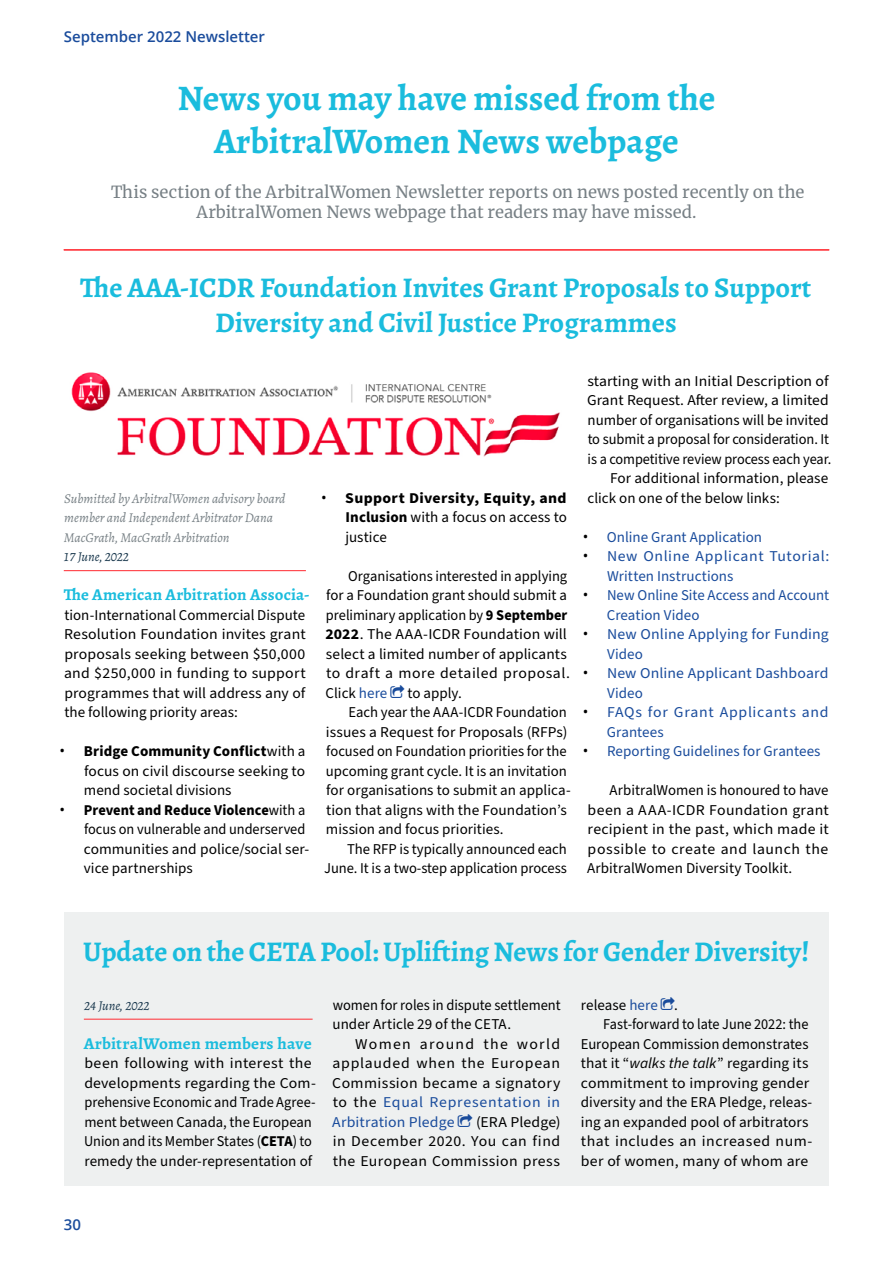
<style>
.page{position:relative;width:893px;height:1263px;background:#fff}
.page>*{position:absolute;margin:0;border:0;box-sizing:border-box;transform-origin:0 0}
.Título{font:700 36px/43.2px "Alegreya";color:#1abcdd;text-align:center}
.Título_eventos{font:700 28.5px/34.2px "Alegreya";color:#1abcdd;text-align:center}
.Corpo_do_Texto{font:16.5px/19.8px "Merriweather";color:#778085}
._1º_Parágrafo_-_Corp{font:700 16.5px "Alegreya";letter-spacing:.005em;color:#1abcdd}
._1º_Parágrafo_-_Corp-2{font:700 16.5px "Alegreya";letter-spacing:.005em;color:#1abcdd;scale:1.05 1}
.Corpo_do_Texto-2{font:15px/19.5px "Source Sans Pro";color:#000}
.Corpo_do_Texto-3{font:15px/19.5px "Source Sans Pro";color:#000;text-align:justify;scale:1.05 1}
.Corpo_do_Texto-4{font:15px/19.5px "Source Sans Pro";color:#000;scale:.95 1}
._1º_Parágrafo_-_Corp-3{font:15px/19.5px "Source Sans Pro";letter-spacing:.005em;color:#000;text-align:justify}
._1º_Parágrafo_-_Corp-4{font:15px/19.5px "Source Sans Pro";letter-spacing:.005em;color:#000;scale:1.05 1}
.Corpo_do_Texto-5{font:15px/19.5px "Source Sans Pro";color:#000;scale:.96 1}
.t1{font:15px/19.5px "Source Sans Pro";letter-spacing:.005em;color:#1a4c9c}
.t2{font:15px/19.5px "Source Sans Pro";letter-spacing:.005em;color:#1a4c9c;scale:1.05 1}
.t3{font:700 15px/19.5px "Source Sans Pro";letter-spacing:.025em;color:#000;text-align:justify;scale:1.05 1}
._1º_Parágrafo_-_Corp-5{font:15px/19.5px "Source Sans Pro";letter-spacing:.005em;color:#000;scale:.96 1}
.t4{font:15px/19.5px "Source Sans Pro";letter-spacing:.03em;color:#1a4c9c;scale:1.05 1}
.t5{font:15px/19.5px "Source Sans Pro";letter-spacing:.04em;color:#1a4c9c;scale:1.05 1}
.t6{font:600 15px "Open Sans";color:#1a4c9c}
.By_line{font:italic 13.5px/19.5px "Alegreya";color:#778085}
.Posting_Date{font:italic 13.5px "Alegreya";color:#1d3b50}
.s1{font-family:"Open Sans"}
.s2{font-weight:700}
.s3{font-family:"Open Sans";font-weight:400}
.s4{font-weight:400}
.s5{color:#1a4c9c}
.s6{font-family:"Open Sans";color:#000}
.s7{font-style:italic}
</style>
<div class="page">
<hr style="left:64px;top:249px;width:765px;height:1px;background:#ff4147">
<hr style="left:64px;top:570px;width:242px;height:1px;background:#ff4147">
<div style="left:64px;top:912px;width:765px;height:273px;background:#eef0f0"></div>
<hr style="left:84px;top:1018px;width:229px;height:2px;background:#ff4147">
<img style="left:71px;top:372px;width:489px;height:85px">
<p class="t6" style="left:64px;top:27px;width:203px">September 2022 Newsletter</p>
<p class="Título" style="left:177px;top:76px;width:540px">News you may have missed from the<br>ArbitralWomen News webpage</p>
<p class="Corpo_do_Texto" style="left:196px;top:182px;width:609px;text-indent:-85px">This section of the ArbitralWomen Newsletter reports on news posted recently on the<br>ArbitralWomen News webpage that readers may have missed.</p>
<p class="Título_eventos" style="left:80px;top:271px;width:733px">The AAA-ICDR Foundation Invites Grant Proposals to Support<br>Diversity and Civil Justice Programmes</p>
<p class="By_line" style="left:64px;top:488px;width:223px">Submitted by ArbitralWomen advisory board member and Independent Arbitrator Dana<br>MacGrath, MacGrath Arbitration</p>
<p class="Posting_Date" style="left:63px;top:547px;width:67px">17 June, 2022</p>
<p class="_1º_Parágrafo_-_Corp" style="left:64px;top:584px;width:248px">The American Arbitration Associa-</p>
<p class="_1º_Parágrafo_-_Corp-3" style="left:64px;top:605px;width:243px">tion-International Commercial Dispute Resolution Foundation invites grant proposals seeking between $50,000 and $250,000 in funding to support programmes that will address any of the following priority areas:</p>
<p class="Corpo_do_Texto-2" style="left:84px;top:742px;width:223px;text-align:justify;text-indent:-24px"><span class="s1">•</span> <span class="s2">Bridge Community Conflict</span>with a focus on civil discourse seeking to mend societal divisions</p>
<p class="Corpo_do_Texto-5" style="left:84px;top:800px;width:236px;text-indent:-24px"><span class="s1">•</span> <span class="s2">Prevent and Reduce Violence</span>with a focus on vulnerable and underserved communities and police/social ser&shy;vice partnerships</p>
<p class="t3" style="left:345px;top:488px;width:212px;text-indent:-24px"><span class="s3">•</span> Support Diversity, Equity, and Inclusion <span class="s4">with a focus on access to justice</span></p>
<p class="Corpo_do_Texto-2" style="left:325px;top:566px;width:246px;text-indent:23px">Organisations interested in applying for a Foundation grant should submit a preliminary application by <span class="s2">9 September 2022</span>. The AAA-ICDR Foundation will select a limited number of applicants to draft a more detailed proposal.<br>Click <span class="s5">here</span></p>
<p class="Corpo_do_Texto-2" style="left:407px;top:683px;width:56px">to apply.</p>
<p class="Corpo_do_Texto-2" style="left:326px;top:703px;width:246px;text-indent:22px">Each year the AAA-ICDR Foundation issues a Request for Proposals (RFPs) focused on Foundation priorities for the upcoming grant cycle. It is an invitation for organisations to submit an applica&shy;tion that aligns with the Foundation’s mission and focus priorities.</p>
<p class="Corpo_do_Texto-2" style="left:324px;top:839px;width:244px;text-align:right">The RFP is typically announced each<br>June. It is a two-step application process</p>
<p class="Corpo_do_Texto-3" style="left:587px;top:371px;width:234px;text-align:left">starting with an Initial Description of Grant Request. After review, a limited number of organisations will be invited to submit a proposal for consideration. It is a competitive review process each year.</p>
<p class="Corpo_do_Texto-2" style="left:588px;top:469px;width:242px;text-indent:22px">For additional information, please click on one of the below links:</p>
<p class="t1" style="left:583px;top:527px;width:181px"><span class="s6">•</span> Online Grant Application</p>
<p class="t4" style="left:607px;top:547px;width:213px;text-indent:-24px"><span class="s6">•</span> New Online Applicant Tutorial:<br>Written Instructions</p>
<p class="t1" style="left:607px;top:586px;width:224px;text-indent:-24px"><span class="s6">•</span> New Online Site Access and Account<br>Creation Video</p>
<p class="t2" style="left:607px;top:625px;width:213px;text-indent:-24px"><span class="s6">•</span> New Online Applying for Funding<br>Video</p>
<p class="t2" style="left:607px;top:664px;width:212px;text-indent:-24px"><span class="s6">•</span> New Online Applicant Dashboard<br>Video</p>
<p class="t5" style="left:607px;top:703px;width:213px;text-indent:-24px"><span class="s6">•</span> FAQs for Grant Applicants and<br>Grantees</p>
<p class="t1" style="left:583px;top:742px;width:239px"><span class="s6">•</span> Reporting Guidelines for Grantees</p>
<p class="Corpo_do_Texto-2" style="left:587px;top:781px;width:243px;text-align:justify;text-indent:22px">ArbitralWomen is honoured to have been a AAA-ICDR Foundation grant recipient in the past, which made it possible to create and launch the ArbitralWomen Diversity Toolkit.</p>
<p class="Título_eventos" style="left:83px;top:934px;width:728px">Update on the CETA Pool: Uplifting News for Gender Diversity!</p>
<p class="Posting_Date" style="left:84px;top:996px;width:67px">24 June, 2022</p>
<p class="_1º_Parágrafo_-_Corp-2" style="left:84px;top:1033px;width:219px">ArbitralWomen members have</p>
<p class="_1º_Parágrafo_-_Corp-4" style="left:84px;top:1054px;width:222px">been following with interest the developments regarding the Com&shy;prehensive Economic and Trade Agree&shy;ment between Canada, the European Union and its Member States (<span class="s2">CETA</span>) to remedy the under-representation of</p>
<p class="_1º_Parágrafo_-_Corp-5" style="left:333px;top:995px;width:239px">women for roles in dispute settlement under Article 29 of the CETA.</p>
<p class="Corpo_do_Texto-3" style="left:332px;top:1034px;width:219px;text-indent:23px">Women around the world applauded when the European Commission became a signatory to the <span class="s5">Equal Representation in Arbitration Pledge</span></p>
<p class="Corpo_do_Texto-2" style="left:581px;top:995px;width:99px">release <span class="s5">here</span> .</p>
<p class="Corpo_do_Texto-4" style="left:581px;top:1015px;width:245px;text-indent:22px">Fast-forward to late June 2022: the European Commission demonstrates that it “<span class="s7">walks the talk</span>” regarding its commitment to improving gender diversity and the ERA Pledge, releas&shy;ing an expanded pool of arbitrators that includes an increased num&shy;ber of women, many of whom are</p>
<p class="Corpo_do_Texto-3" style="left:333px;top:1112px;width:219px;text-indent:143px">(ERA Pledge) in December 2020. You can find the European Commission press</p>
<p class="t6" style="left:64px;top:1214px;width:19px">30</p>
</div>
